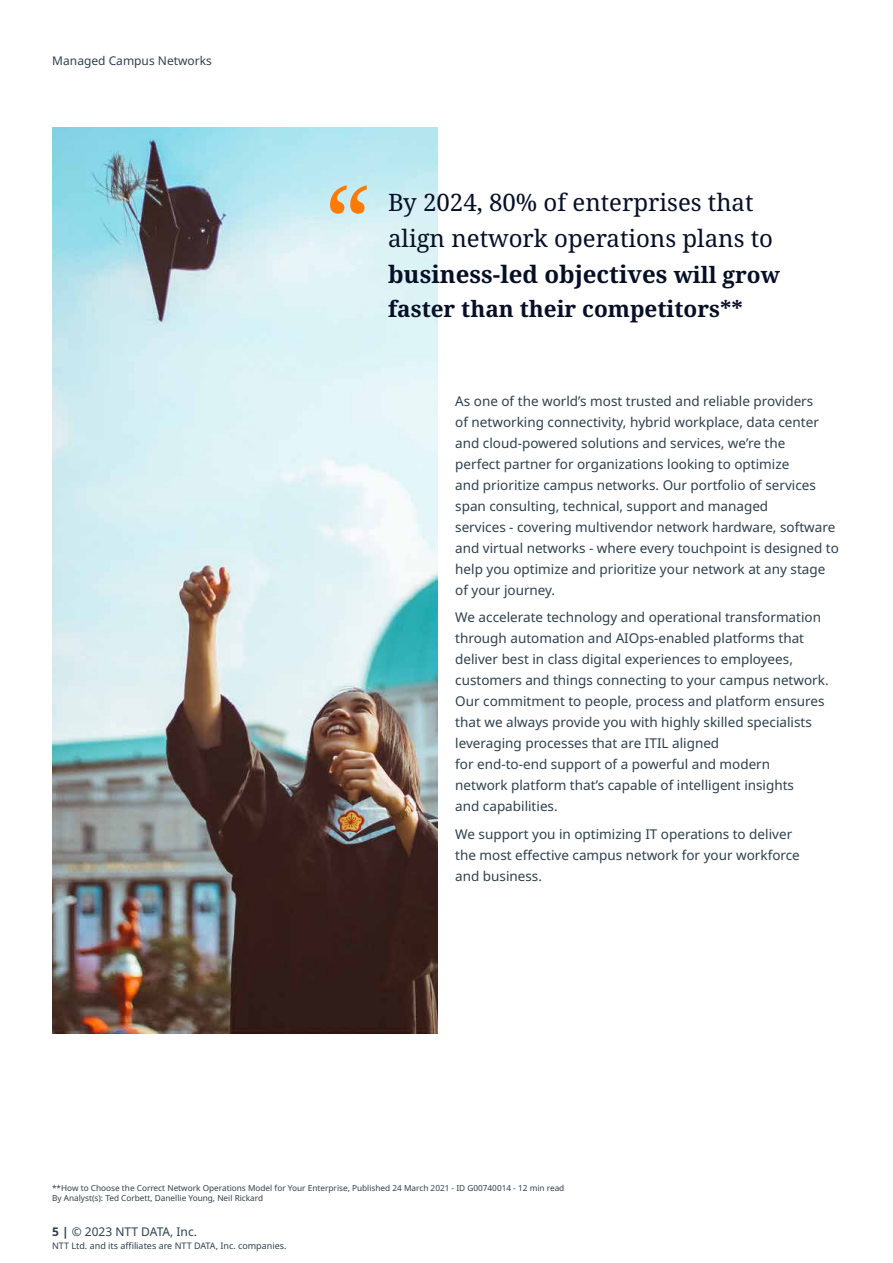
<style>
.page{position:relative;width:893px;height:1263px;background:#fff}
.page>*{position:absolute;margin:0;border:0;box-sizing:border-box;transform-origin:0 0}
.t1{font:24px/36px "Noto Serif";color:#070f26}
.t2{font:700 22.5px "Noto Serif";color:#070f26}
.t3{font:13.5px/21px "Noto Sans";color:#2e404d}
.t4{font:12px "Noto Sans";color:#2e404d}
.t5{font:9px "Noto Sans";color:#2e404d}
.t6{font:8.25px/10.5px "Noto Sans";color:#2e404d}
.s1{font-weight:700}
.s2{font-weight:700;font-size:22.5px}
</style>
<div class="page">
<img style="left:52px;top:128px;width:386px;height:905px">
<svg style="left:330px;top:185px;width:37px;height:29px"></svg>
<p class="t4" style="left:52px;top:52px;width:161px">Managed Campus Networks</p>
<h1 class="t1" style="left:388px;top:185px;width:393px">By 2024, 80% of enterprises that align network operations plans to <span class="s1">business-led objectives</span> <span class="s2">will grow</span></h1>
<h2 class="t2" style="left:388px;top:293px;width:356px">faster than their competitors**</h2>
<p class="t3" style="left:455px;top:391px;width:385px">As one of the world’s most trusted and reliable providers<br>of networking connectivity, hybrid workplace, data center and cloud-powered solutions and services, we’re the<br>perfect partner for organizations looking to optimize<br>and prioritize campus networks. Our portfolio of services span consulting, technical, support and managed<br>services - covering multivendor network hardware, software and virtual networks - where every touchpoint is designed to help you optimize and prioritize your network at any stage of your journey.</p>
<p class="t3" style="left:455px;top:607px;width:375px">We accelerate technology and operational transformation through automation and AIOps-enabled platforms that deliver best in class digital experiences to employees, customers and things connecting to your campus network.<br>Our commitment to people, process and platform ensures that we always provide you with highly skilled specialists leveraging processes that are ITIL aligned<br>for end-to-end support of a powerful and modern<br>network platform that’s capable of intelligent insights<br>and capabilities.</p>
<p class="t3" style="left:455px;top:823px;width:346px">We support you in optimizing IT operations to deliver the most effective campus network for your workforce and business.</p>
<p class="t6" style="left:52px;top:1183px;width:514px">**How to Choose the Correct Network Operations Model for Your Enterprise, Published 24 March 2021 - ID G00740014 - 12 min read<br>By Analyst(s): Ted Corbett, Danellie Young, Neil Rickard</p>
<p class="t4" style="left:52px;top:1223px;width:146px"><span class="s1">5 |</span> © 2023 NTT DATA, Inc.</p>
<p class="t5" style="left:52px;top:1239px;width:236px">NTT Ltd. and its affiliates are NTT DATA, Inc. companies.</p>
</div>
